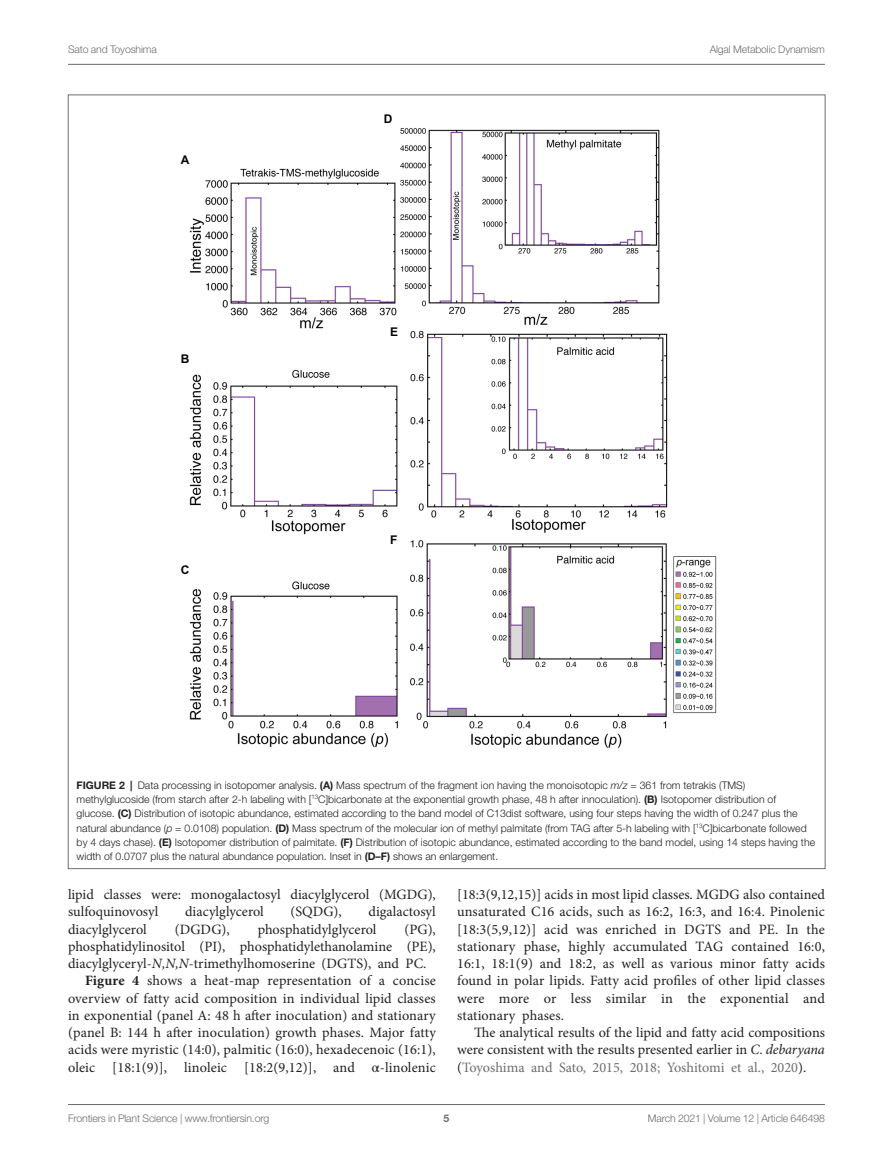
<style>
.page{position:relative;width:893px;height:1170px;background:#fff}
.page>*{position:absolute;margin:0;border:0;box-sizing:border-box;transform-origin:0 0}
.TEXT{font:14.25px/17.2px "Minion Pro";letter-spacing:.005em;color:#231f20;text-align:justify}
.TEXT_FLUSH{font:14.25px/17.2px "Minion Pro";color:#231f20}
.t1{font:700 12px "Arial";color:#040503}
.FIG_LEG{font:300 10.5px/14.2px "Helvetica Neue LT Std";color:#231f20}
.t2{font:300 10.5px "Helvetica Neue LT Std";letter-spacing:-.015em;color:#6c6d70}
.t3{font:700 10.5px "Helvetica Neue LT Std";color:#6c6d70}
.s1{font-weight:700}
.s2{font-style:italic}
.s3{font-family:"STIX General"}
.s4{color:#6c6d70}
</style>
<div class="page">
<hr style="left:68px;top:64px;width:757px;height:1px;background:#6c6d70">
<hr style="left:68px;top:1104px;width:757px;height:1px;background:#6c6d70">
<img style="left:189px;top:128px;width:528px;height:620px">
<p class="t2" style="left:68px;top:42px;width:90px">Sato and Toyoshima</p>
<p class="t2" style="left:710px;top:42px;width:117px">Algal Metabolic Dynamism</p>
<p class="t1" style="left:181px;top:151px;width:10px">A</p>
<p class="t1" style="left:181px;top:350px;width:10px">B</p>
<p class="t1" style="left:181px;top:561px;width:10px">C</p>
<p class="t1" style="left:384px;top:110px;width:10px">D</p>
<p class="t1" style="left:390px;top:323px;width:10px">E</p>
<p class="t1" style="left:390px;top:531px;width:9px">F</p>
<p class="FIG_LEG" style="left:77px;top:777px;width:740px"><span class="s1">FIGURE 2 |</span> Data processing in isotopomer analysis. <span class="s1">(A)</span> Mass spectrum of the fragment ion having the monoisotopic <span class="s2">m/z</span> = 361 from tetrakis (TMS) methylglucoside (from starch after 2-h labeling with [<sup>13</sup>C]bicarbonate at the exponential growth phase, 48 h after innoculation). <span class="s1">(B)</span> Isotopomer distribution of glucose. <span class="s1">(C)</span> Distribution of isotopic abundance, estimated according to the band model of C13dist software, using four steps having the width of 0.247 plus the natural abundance (<span class="s2">p</span> = 0.0108) population. <span class="s1">(D)</span> Mass spectrum of the molecular ion of methyl palmitate (from TAG after 5-h labeling with [<sup>13</sup>C]bicarbonate followed by 4 days chase). <span class="s1">(E)</span> Isotopomer distribution of palmitate. <span class="s1">(F)</span> Distribution of isotopic abundance, estimated according to the band model, using 14 steps having the width of 0.0707 plus the natural abundance population. Inset in <span class="s1">(D–F)</span> shows an enlargement.</p>
<p class="TEXT_FLUSH" style="left:68px;top:885px;width:369px">lipid classes were: monogalactosyl diacylglycerol (MGDG), sulfoquinovosyl</p>
<p class="TEXT_FLUSH" style="left:185px;top:903px;width:80px">diacylglycerol</p>
<p class="TEXT_FLUSH" style="left:291px;top:903px;width:53px">(SQDG),</p>
<p class="TEXT_FLUSH" style="left:368px;top:903px;width:69px">digalactosyl</p>
<p class="TEXT_FLUSH" style="left:68px;top:920px;width:80px">diacylglycerol</p>
<p class="TEXT_FLUSH" style="left:175px;top:920px;width:56px">(DGDG),</p>
<p class="TEXT_FLUSH" style="left:258px;top:920px;width:120px">phosphatidylglycerol</p>
<p class="TEXT_FLUSH" style="left:68px;top:920px;width:369px;text-align:justify;text-indent:336px">(PG), phosphatidylinositol (PI), phosphatidylethanolamine (PE), diacylglyceryl-<span class="s2">N,N,N</span>-trimethylhomoserine (DGTS), and PC.</p>
<p class="TEXT" style="left:68px;top:972px;width:369px;text-indent:17px"><span class="s1">Figure 4</span> shows a heat-map representation of a concise overview of fatty acid composition in individual lipid classes in exponential (panel A: 48 h after inoculation) and stationary (panel B: 144 h after inoculation) growth phases. Major fatty acids were myristic (14:0), palmitic (16:0), hexadecenoic (16:1), oleic [18:1(9)], linoleic [18:2(9,12)], and <span class="s3">α</span>-linolenic</p>
<p class="TEXT" style="left:457px;top:885px;width:369px">[18:3(9,12,15)] acids in most lipid classes. MGDG also contained unsaturated C16 acids, such as 16:2, 16:3, and 16:4. Pinolenic [18:3(5,9,12)] acid was enriched in DGTS and PE. In the stationary phase, highly accumulated TAG contained 16:0, 16:1, 18:1(9) and 18:2, as well as various minor fatty acids found in polar lipids. Fatty acid profiles of other lipid classes were more or less similar in the exponential and stationary phases.</p>
<p class="TEXT" style="left:457px;top:1023px;width:369px;text-indent:17px">The analytical results of the lipid and fatty acid compositions were consistent with the results presented earlier in <span class="s2">C. debaryana </span>(<span class="s4">Toyoshima and Sato, 2015, 2018; Yoshitomi et al., 2020</span>).</p>
<p class="t2" style="left:68px;top:1111px;width:203px">Frontiers in Plant Science | www.frontiersin.org</p>
<p class="t3" style="left:444px;top:1111px;width:7px">5</p>
<p class="t2" style="left:648px;top:1111px;width:178px">March 2021 | Volume 12 | Article 646498</p>
</div>
